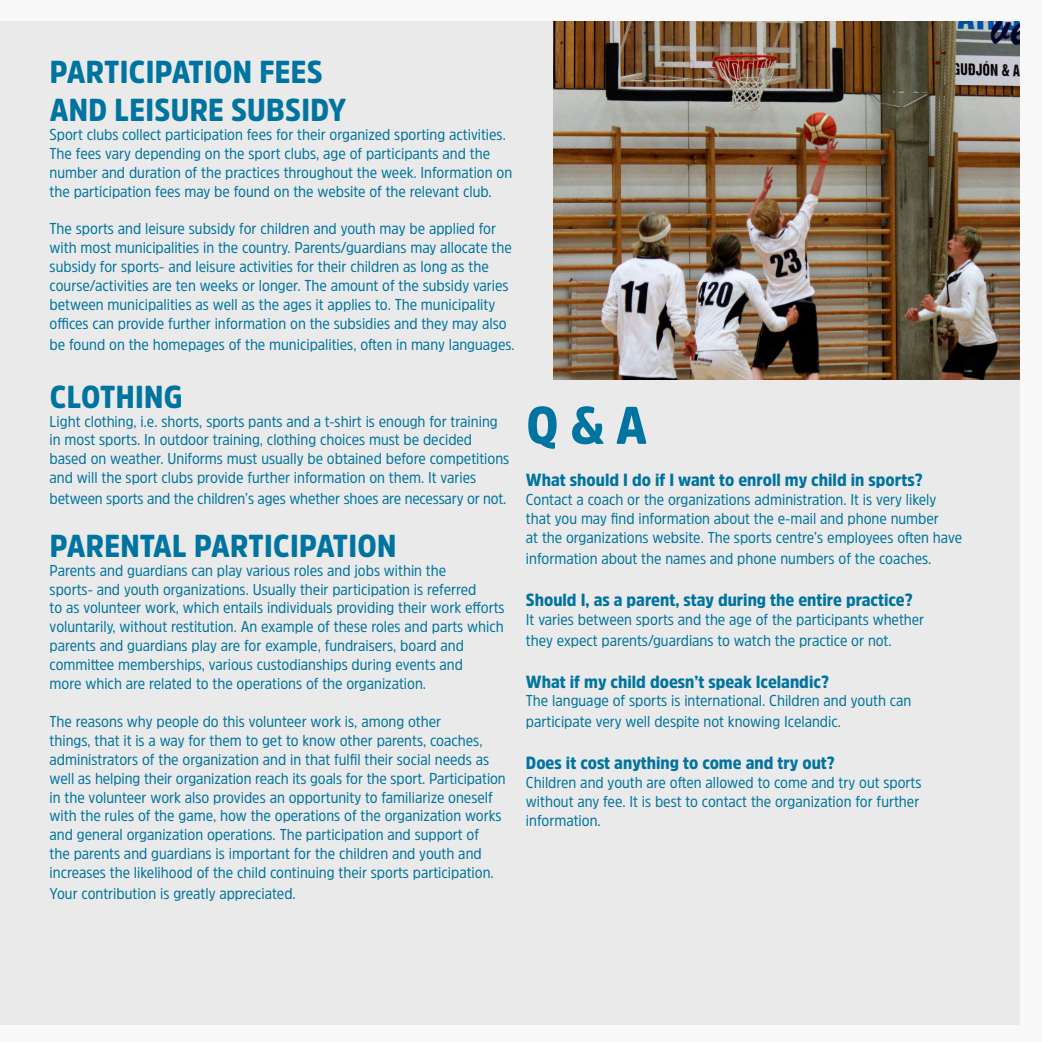
<style>
.page{position:relative;width:1042px;height:1042px;background:#f8f8f8}
.page>*{position:absolute;margin:0;border:0;box-sizing:border-box;transform-origin:0 0}
.t1{font:900 52.5px "Amsi Pro Narw";color:#0074a0}
.t2{font:900 31.5px "Amsi Pro Narw";letter-spacing:.01em;color:#0074a0}
.t3{font:900 17.5px "Amsi Pro Narw";color:#0074a0}
.t4{font:15.75px/18.9px "Amsi Pro Narw";color:#0074a0}
</style>
<div class="page">
<div style="left:0;top:21px;width:1019px;height:1003px;background:#eaeaea"></div>
<img style="left:553px;top:21px;width:466px;height:358px">
<p class="t2" style="left:50px;top:50px;width:274px">PARTICIPATION FEES</p>
<p class="t2" style="left:50px;top:88px;width:298px">AND LEISURE SUBSIDY</p>
<p class="t4" style="left:50px;top:124px;width:464px">Sport clubs collect participation fees for their organized sporting activities.<br>The fees vary depending on the sport clubs, age of participants and the number and duration of the practices throughout the week. Information on the participation fees may be found on the website of the relevant club.</p>
<p class="t4" style="left:50px;top:219px;width:464px">The sports and leisure subsidy for children and youth may be applied for with most municipalities in the country. Parents/guardians may allocate the subsidy for sports- and leisure activities for their children as long as the course/activities are ten weeks or longer. The amount of the subsidy varies between municipalities as well as the ages it applies to. The municipality offices can provide further information on the subsidies and they may also</p>
<p class="t4" style="left:50px;top:334px;width:467px">be found on the homepages of the municipalities, often in many languages.</p>
<p class="t2" style="left:50px;top:375px;width:134px">CLOTHING</p>
<p class="t4" style="left:50px;top:411px;width:461px">Light clothing, i.e. shorts, sports pants and a t-shirt is enough for training in most sports. In outdoor training, clothing choices must be decided based on weather. Uniforms must usually be obtained before competitions and will the sport clubs provide further information on them. It varies</p>
<p class="t4" style="left:50px;top:489px;width:458px">between sports and the children’s ages whether shoes are necessary or not.</p>
<p class="t2" style="left:50px;top:524px;width:348px">PARENTAL PARTICIPATION</p>
<p class="t4" style="left:50px;top:560px;width:456px">Parents and guardians can play various roles and jobs within the<br>sports- and youth organizations. Usually their participation is referred<br>to as volunteer work, which entails individuals providing their work efforts voluntarily, without restitution. An example of these roles and parts which parents and guardians play are for example, fundraisers, board and committee memberships, various custodianships during events and<br>more which are related to the operations of the organization.</p>
<p class="t4" style="left:50px;top:711px;width:458px">The reasons why people do this volunteer work is, among other<br>things, that it is a way for them to get to know other parents, coaches, administrators of the organization and in that fulfil their social needs as well as helping their organization reach its goals for the sport. Participation in the volunteer work also provides an opportunity to familiarize oneself with the rules of the game, how the operations of the organization works and general organization operations. The participation and support of<br>the parents and guardians is important for the children and youth and increases the likelihood of the child continuing their sports participation.</p>
<p class="t4" style="left:50px;top:884px;width:248px">Your contribution is greatly appreciated.</p>
<p class="t1" style="left:526px;top:389px;width:122px">Q &amp; A</p>
<p class="t3" style="left:526px;top:468px;width:398px">What should I do if I want to enroll my child in sports?</p>
<p class="t4" style="left:526px;top:489px;width:438px">Contact a coach or the organizations administration. It is very likely that you may find information about the e-mail and phone number<br>at the organizations website. The sports centre’s employees often have</p>
<p class="t4" style="left:526px;top:548px;width:407px">information about the names and phone numbers of the coaches.</p>
<p class="t3" style="left:526px;top:587px;width:388px">Should I, as a parent, stay during the entire practice?</p>
<p class="t4" style="left:526px;top:608px;width:400px;line-height:21px">It varies between sports and the age of the participants whether they expect parents/guardians to watch the practice or not.</p>
<p class="t3" style="left:526px;top:669px;width:305px">What if my child doesn’t speak Icelandic?</p>
<p class="t4" style="left:526px;top:690px;width:387px;line-height:21px">The language of sports is international. Children and youth can participate very well despite not knowing Icelandic.</p>
<p class="t3" style="left:526px;top:751px;width:310px">Does it cost anything to come and try out?</p>
<p class="t4" style="left:526px;top:773px;width:397px">Children and youth are often allowed to come and try out sports without any fee. It is best to contact the organization for further information.</p>
</div>
